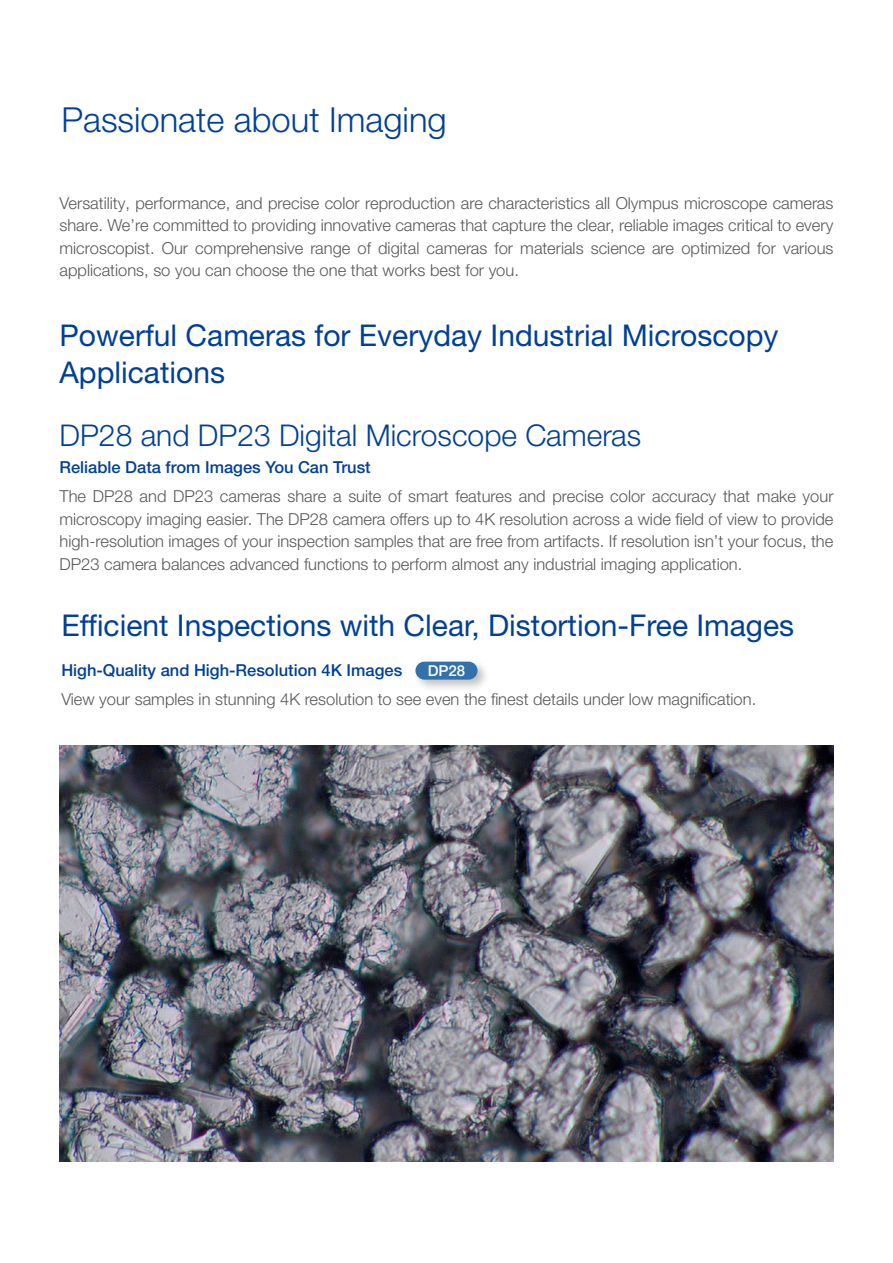
<style>
.page{position:relative;width:893px;height:1263px;background:#fff}
.page>*{position:absolute;margin:0;border:0;box-sizing:border-box;transform-origin:0 0}
.t1{font:300 34.5px "Helvetica Neue LT Std";color:#004098}
.t2{font:30px/37.5px "Helvetica Neue LT Std";color:#004098}
.Title_4{font:300 30px "Helvetica Neue LTW1 G";color:#004098}
.Text{font:300 16.5px/22.5px "Helvetica Neue LTW1 G";color:#5a5757;text-align:justify}
.Title_4-2{font:500 16.5px "Helvetica Neue LTW1 G";color:#004098}
.Title_4-3{font:500 15px "Helvetica Neue LTW1 G";color:#fff}
</style>
<div class="page">
<img style="left:60px;top:746px;width:773px;height:416px">
<div style="left:412px;top:658px;width:78px;height:35px;background:#000;opacity:.25"></div>
<div style="left:415px;top:662px;width:63px;height:18px;background:#3371ab;border-radius:9px"></div>
<p class="t1" style="left:61px;top:99px;width:387px">Passionate about Imaging</p>
<p class="Text" style="left:60px;top:192px;width:775px">Versatility, performance, and precise color reproduction are characteristics all Olympus microscope cameras share. We’re committed to providing innovative cameras that capture the clear, reliable images critical to every microscopist. Our comprehensive range of digital cameras for materials science are optimized for various applications, so you can choose the one that works best for you.</p>
<p class="t2" style="left:60px;top:316px;width:720px">Powerful Cameras for Everyday Industrial Microscopy<br>Applications</p>
<p class="Title_4" style="left:60px;top:417px;width:583px">DP28 and DP23 Digital Microscope Cameras</p>
<p class="Title_4-2" style="left:60px;top:457px;width:313px">Reliable Data from Images You Can Trust</p>
<p class="Text" style="left:60px;top:485px;width:775px">The DP28 and DP23 cameras share a suite of smart features and precise color accuracy that make your microscopy imaging easier. The DP28 camera offers up to 4K resolution across a wide field of view to provide high-resolution images of your inspection samples that are free from artifacts. If resolution isn’t your focus, the DP23 camera balances advanced functions to perform almost any industrial imaging application.</p>
<p class="t2" style="left:61px;top:606px;width:734px">Efficient Inspections with Clear, Distortion-Free Images</p>
<p class="Title_4-2" style="left:61px;top:660px;width:342px">High-Quality and High-Resolution 4K Images</p>
<p class="Text" style="left:61px;top:688px;width:696px">View your samples in stunning 4K resolution to see even the finest details under low magnification.</p>
<p class="Title_4-3" style="left:428px;top:661px;width:39px">DP28</p>
</div>
